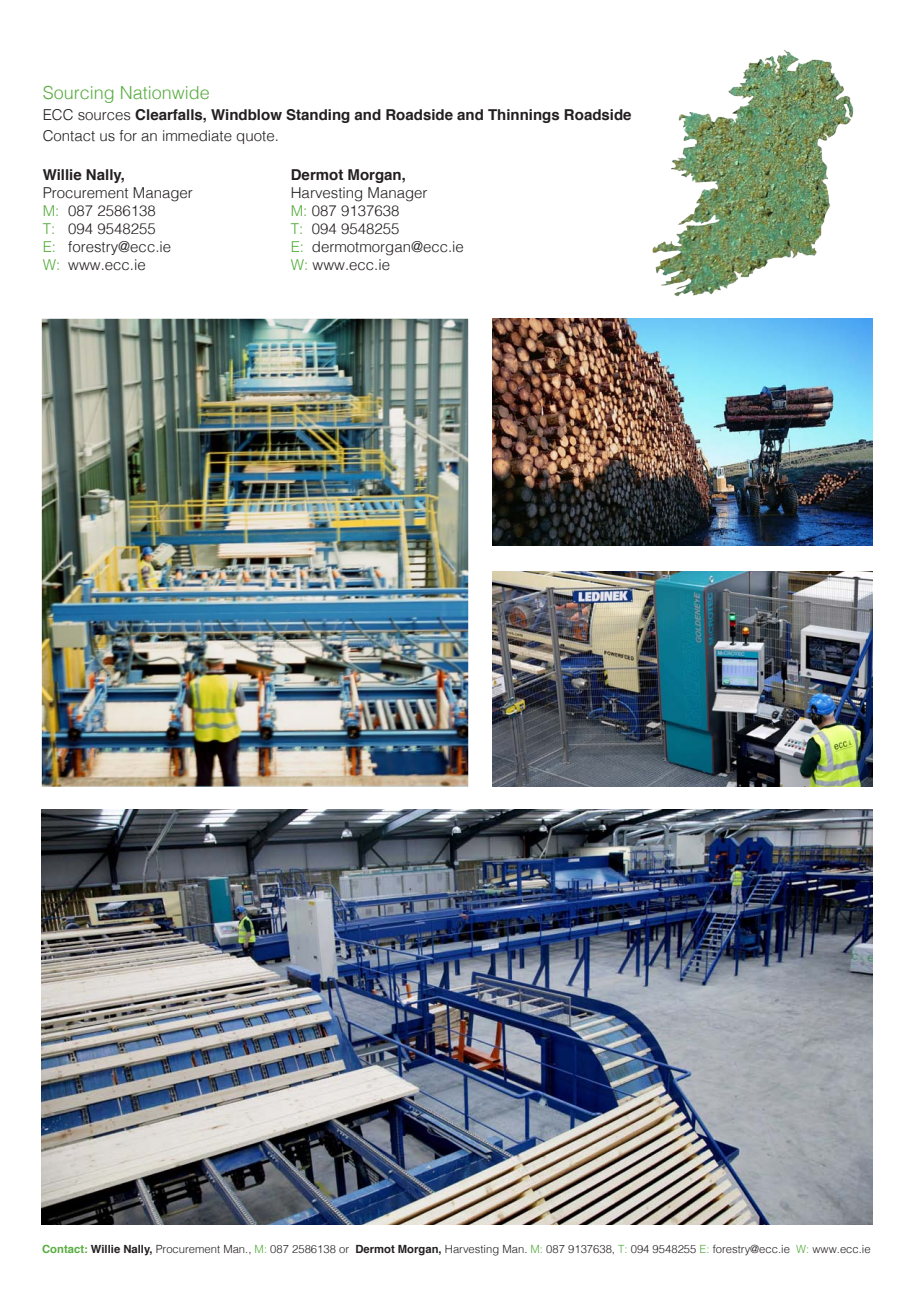
<style>
.page{position:relative;width:915px;height:1297px;background:#fff}
.page>*{position:absolute;margin:0;border:0;box-sizing:border-box;transform-origin:0 0}
.t1{font:300 18px "Helvetica";color:#58ad40}
.t2{font:300 15px/18px "Helvetica";color:#231f20}
.t3{font:700 15px "Helvetica";color:#231f20}
.t4{font:300 11.25px "Helvetica";color:#231f20}
.s1{font-weight:300}
.s2{color:#58ad40}
.s3{font-weight:700;color:#58ad40}
.s4{font-weight:700}
</style>
<div class="page">
<img style="left:611px;top:50px;width:262px;height:287px">
<img style="left:42px;top:319px;width:426px;height:468px">
<img style="left:42px;top:809px;width:830px;height:416px">
<img style="left:493px;top:319px;width:379px;height:227px">
<img style="left:493px;top:571px;width:379px;height:216px">
<p class="t1" style="left:43px;top:77px;width:169px">Sourcing Nationwide</p>
<p class="t3" style="left:43px;top:103px;width:590px"><span class="s1">ECC sources</span> Clearfalls, Windblow Standing and Roadside and Thinnings Roadside</p>
<p class="t2" style="left:43px;top:126px;width:237px">Contact us for an immediate quote.</p>
<p class="t3" style="left:43px;top:163px;width:84px">Willie Nally,</p>
<p class="t2" style="left:43px;top:183px;width:152px">Procurement Manager</p>
<p class="t2" style="left:43px;top:201px;width:115px"><span class="s2">M:</span> 087 2586138</p>
<p class="t2" style="left:43px;top:219px;width:115px"><span class="s2">T:</span> 094 9548255</p>
<p class="t2" style="left:43px;top:237px;width:130px"><span class="s2">E:</span> forestry@ecc.ie</p>
<p class="t2" style="left:43px;top:255px;width:105px"><span class="s2">W:</span> www.ecc.ie</p>
<p class="t3" style="left:291px;top:162px;width:117px">Dermot Morgan,</p>
<p class="t2" style="left:291px;top:182px;width:138px">Harvesting Manager</p>
<p class="t2" style="left:291px;top:200px;width:110px"><span class="s2">M:</span> 087 9137638</p>
<p class="t2" style="left:291px;top:218px;width:110px"><span class="s2">T:</span> 094 9548255</p>
<p class="t2" style="left:291px;top:236px;width:175px"><span class="s2">E:</span> dermotmorgan@ecc.ie<br><span class="s2">W:</span> www.ecc.ie</p>
<p class="t4" style="left:42px;top:1239px;width:829px"><span class="s3">Contact:</span> <span class="s4">Willie Nally,</span> Procurement Man., <span class="s2">M:</span> 087 2586138 or <span class="s4">Dermot Morgan,</span> Harvesting Man. <span class="s2">M:</span> 087 9137638, <span class="s2">T:</span> 094 9548255 <span class="s2">E:</span> forestry@ecc.ie <span class="s2">W:</span> www.ecc.ie</p>
</div>
